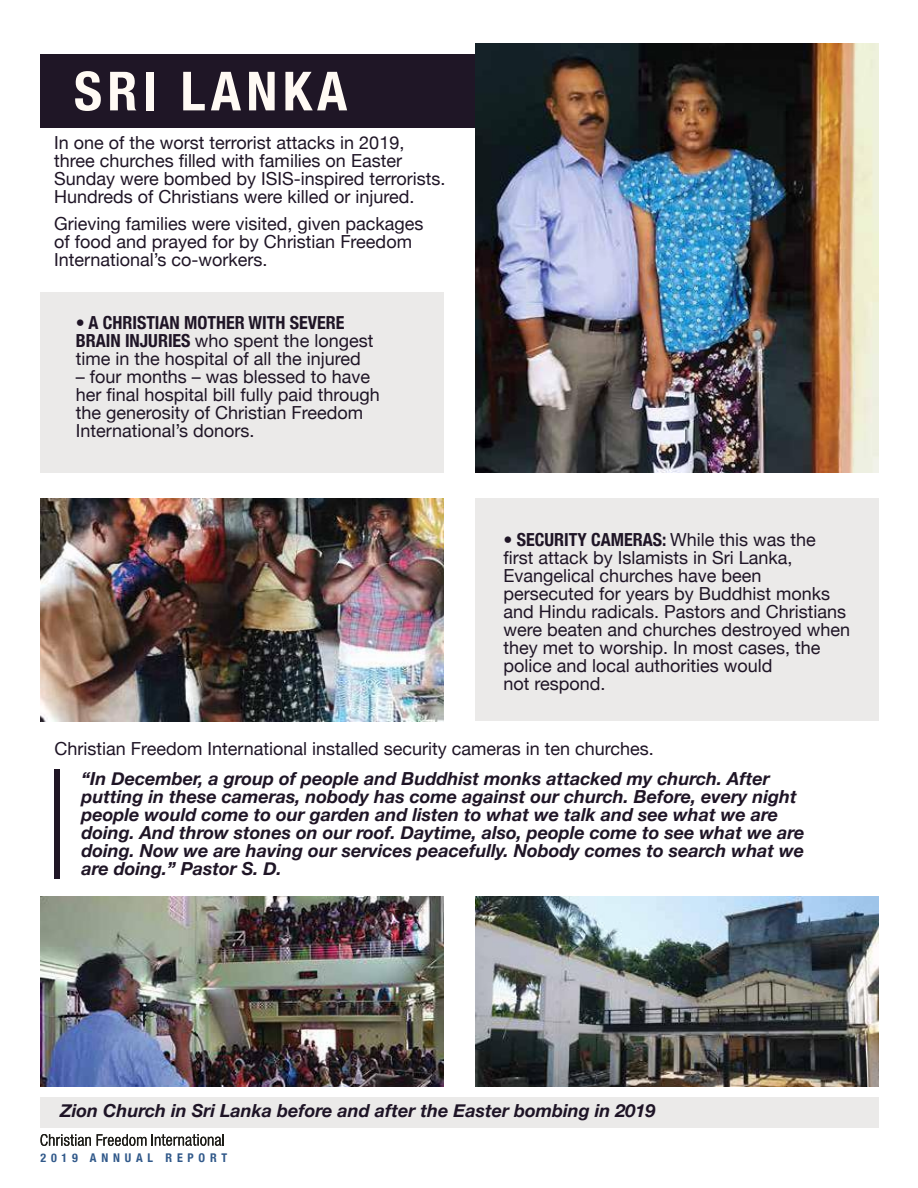
<style>
.page{position:relative;width:918px;height:1188px;background:#fff}
.page>*{position:absolute;margin:0;border:0;box-sizing:border-box;transform-origin:0 0}
.t1{font:700 condensed 54px "Helvetica Neue";letter-spacing:.1em;color:#fffaf4}
.t2{font:18px/18px "Helvetica Neue";color:#1f1526}
.t3{font:italic 700 18px/18px "Helvetica Neue";color:#1f1526}
.t4{font:italic 700 18px "Helvetica Neue";color:#1e1426}
.t5{font:700 condensed 12px "Helvetica Neue";letter-spacing:.4em;color:#31598a}
.s1{font-weight:700;font-stretch:condensed}
</style>
<div class="page">
<svg style="left:40px;top:1134px;width:51px;height:12px"></svg>
<svg style="left:97px;top:1134px;width:49px;height:12px"></svg>
<svg style="left:152px;top:1134px;width:72px;height:12px"></svg>
<div style="left:475px;top:499px;width:404px;height:222px;background:#ebeae9"></div>
<div style="left:40px;top:292px;width:404px;height:180px;background:#ebeae9"></div>
<div style="left:40px;top:54px;width:824px;height:73px;background:#1f1626"></div>
<img style="left:475px;top:43px;width:404px;height:429px">
<div style="left:55px;top:770px;width:5px;height:109px;background:#1f1626"></div>
<img style="left:40px;top:499px;width:404px;height:222px">
<img style="left:40px;top:896px;width:404px;height:190px">
<img style="left:475px;top:896px;width:404px;height:190px">
<div style="left:40px;top:1097px;width:839px;height:30px;background:#ebeae9"></div>
<h1 class="t1" style="left:74px;top:46px;width:275px">SRI LANKA</h1>
<p class="t2" style="left:54px;top:135px;width:393px">In one of the worst terrorist attacks in 2019, three churches filled with families on Easter Sunday were bombed by ISIS-inspired terrorists.<br>Hundreds of Christians were killed or injured.</p>
<p class="t2" style="left:54px;top:216px;width:371px">Grieving families were visited, given packages of food and prayed for by Christian Freedom<br>International’s co-workers.</p>
<p class="t2" style="left:76px;top:315px;width:299px"><span class="s1">• A CHRISTIAN MOTHER WITH SEVERE<br>BRAIN INJURIES</span> who spent the longest time in the hospital of all the injured</p>
<p class="t2" style="left:76px;top:369px;width:306px">– four months – was blessed to have her final hospital bill fully paid through the generosity of Christian Freedom International’s donors.</p>
<p class="t2" style="left:504px;top:531px;width:348px"><span class="s1">• SECURITY CAMERAS:</span> While this was the first attack by Islamists in Sri Lanka, Evangelical churches have been persecuted for years by Buddhist monks and Hindu radicals. Pastors and Christians were beaten and churches destroyed when they met to worship. In most cases, the police and local authorities would<br>not respond.</p>
<p class="t2" style="left:54px;top:741px;width:601px">Christian Freedom International installed security cameras in ten churches.</p>
<p class="t3" style="left:81px;top:770px;width:725px">“In December, a group of people and Buddhist monks attacked my church. After putting in these cameras, nobody has come against our church. Before, every night people would come to our garden and listen to what we talk and see what we are doing. And throw stones on our roof. Daytime, also, people come to see what we are doing. Now we are having our services peacefully. Nobody comes to search what we are doing.” Pastor S. D.</p>
<p class="t4" style="left:60px;top:1097px;width:597px">Zion Church in Sri Lanka before and after the Easter bombing in 2019</p>
<p class="t5" style="left:40px;top:1148px;width:188px">2019 ANNUAL REPORT</p>
</div>
